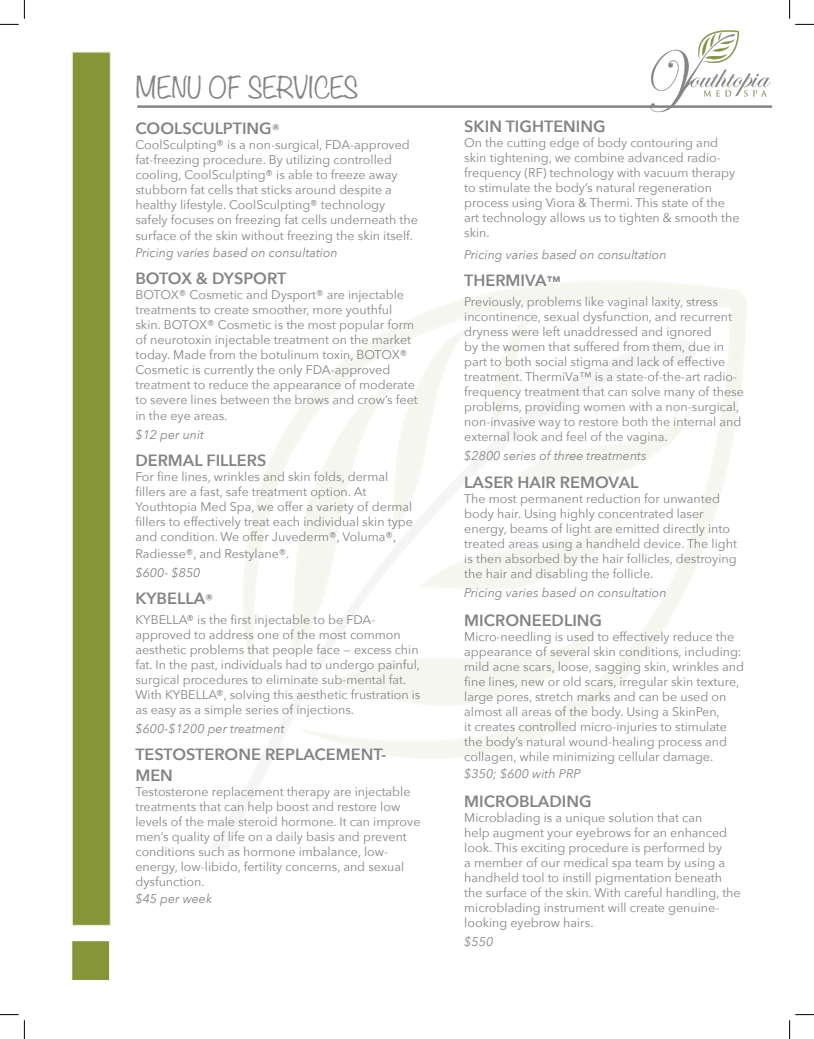
<style>
.page{position:relative;width:814px;height:1039px;background:#fff}
.page>*{position:absolute;margin:0;border:0;box-sizing:border-box;transform-origin:0 0}
.t1{font:300 26.25px "Noteworthy";color:#838485}
.t2{font:600 16.25px/21px "Avenir Next";color:#838485}
.t3{font:12.5px/15px "Avenir Next";color:#838485}
.t4{font:italic 12.5px "Avenir Next";color:#838485}
.s1{font-size:13.75px}
</style>
<div class="page">
<img style="left:650px;top:30px;width:123px;height:83px">
<div style="left:72px;top:51px;width:39px;height:875px;background:#869538;border:1px solid #e7eada"></div>
<div style="left:71px;top:940px;width:39px;height:41px;background:#869538;border:1px solid #fff"></div>
<hr style="left:137px;top:105px;width:635px;height:3px;background:#838485">
<svg style="left:0;top:0;width:25px;height:25px"></svg>
<svg style="left:0;top:1014px;width:25px;height:25px"></svg>
<svg style="left:789px;top:0;width:25px;height:25px"></svg>
<svg style="left:789px;top:1014px;width:25px;height:25px"></svg>
<p class="t1" style="left:135px;top:64px;width:224px">MENU OF SERVICES</p>
<p class="t2" style="left:135px;top:117px;width:146px">COOLSCULPTING<span class="s1">®</span></p>
<p class="t3" style="left:135px;top:136px;width:284px">CoolSculpting® is a non-surgical, FDA-approved fat-freezing procedure. By utilizing controlled cooling, CoolSculpting® is able to freeze away stubborn fat cells that sticks around despite a healthy lifestyle. CoolSculpting® technology safely focuses on freezing fat cells underneath the</p>
<p class="t3" style="left:135px;top:228px;width:279px">surface of the skin without freezing the skin itself.</p>
<p class="t4" style="left:135px;top:242px;width:204px">Pricing varies based on consultation</p>
<p class="t2" style="left:135px;top:267px;width:152px">BOTOX &amp; DYSPORT</p>
<p class="t3" style="left:135px;top:286px;width:284px">BOTOX® Cosmetic and Dysport® are injectable treatments to create smoother, more youthful skin. BOTOX® Cosmetic is the most popular form of neurotoxin injectable treatment on the market today. Made from the botulinum toxin, BOTOX® Cosmetic is currently the only FDA-approved treatment to reduce the appearance of moderate to severe lines between the brows and crow’s feet</p>
<p class="t3" style="left:135px;top:408px;width:94px">in the eye areas.</p>
<p class="t4" style="left:135px;top:424px;width:70px">$12 per unit</p>
<p class="t2" style="left:135px;top:450px;width:132px">DERMAL FILLERS</p>
<p class="t3" style="left:135px;top:469px;width:279px">For fine lines, wrinkles and skin folds, dermal fillers are a fast, safe treatment option. At Youthtopia Med Spa, we offer a variety of dermal fillers to effectively treat each individual skin type and condition. We offer Juvederm®, Voluma®,</p>
<p class="t3" style="left:135px;top:545px;width:156px">Radiesse®, and Restylane®.</p>
<p class="t4" style="left:135px;top:562px;width:67px">$600- $850</p>
<p class="t2" style="left:135px;top:587px;width:79px">KYBELLA<span class="s1">®</span></p>
<p class="t3" style="left:135px;top:611px;width:287px">KYBELLA® is the first injectable to be FDA&shy;approved to address one of the most common aesthetic problems that people face — excess chin fat. In the past, individuals had to undergo painful, surgical procedures to eliminate sub-mental fat.<br>With KYBELLA®, solving this aesthetic frustration is as easy as a simple series of injections.</p>
<p class="t4" style="left:135px;top:718px;width:151px">$600-$1200 per treatment</p>
<p class="t2" style="left:135px;top:743px;width:252px">TESTOSTERONE REPLACEMENT-<br>MEN</p>
<p class="t3" style="left:135px;top:783px;width:286px">Testosterone replacement therapy are injectable treatments that can help boost and restore low levels of the male steroid hormone. It can improve men’s quality of life on a daily basis and prevent conditions such as hormone imbalance, low&shy;energy, low-libido, fertility concerns, and sexual dysfunction.</p>
<p class="t4" style="left:135px;top:888px;width:78px">$45 per week</p>
<p class="t2" style="left:464px;top:115px;width:143px">SKIN TIGHTENING</p>
<p class="t3" style="left:464px;top:134px;width:277px">On the cutting edge of body contouring and skin tightening, we combine advanced radio&shy;frequency (RF) technology with vacuum therapy to stimulate the body’s natural regeneration process using Viora &amp; Thermi. This state of the art technology allows us to tighten &amp; smooth the skin.</p>
<p class="t4" style="left:464px;top:244px;width:204px">Pricing varies based on consultation</p>
<p class="t2" style="left:464px;top:269px;width:98px">THERMIVA<span class="s1">™</span></p>
<p class="t3" style="left:464px;top:293px;width:281px">Previously, problems like vaginal laxity, stress incontinence, sexual dysfunction, and recurrent dryness were left unaddressed and ignored<br>by the women that suffered from them, due in part to both social stigma and lack of effective treatment. ThermiVa™ is a state-of-the-art radio&shy;frequency treatment that can solve many of these problems, providing women with a non-surgical, non-invasive way to restore both the internal and external look and feel of the vagina.</p>
<p class="t4" style="left:464px;top:445px;width:184px">$2800 series of three treatments</p>
<p class="t2" style="left:464px;top:472px;width:176px">LASER HAIR REMOVAL</p>
<p class="t3" style="left:464px;top:491px;width:274px">The most permanent reduction for unwanted body hair. Using highly concentrated laser energy, beams of light are emitted directly into treated areas using a handheld device. The light is then absorbed by the hair follicles, destroying the hair and disabling the follicle.</p>
<p class="t4" style="left:464px;top:582px;width:204px">Pricing varies based on consultation</p>
<p class="t2" style="left:464px;top:609px;width:139px">MICRONEEDLING</p>
<p class="t3" style="left:464px;top:628px;width:281px">Micro-needling is used to effectively reduce the appearance of several skin conditions, including: mild acne scars, loose, sagging skin, wrinkles and fine lines, new or old scars, irregular skin texture, large pores, stretch marks and can be used on almost all areas of the body. Using a SkinPen,<br>it creates controlled micro-injuries to stimulate the body’s natural wound-healing process and collagen, while minimizing cellular damage.</p>
<p class="t4" style="left:464px;top:763px;width:118px">$350; $600 with PRP</p>
<p class="t2" style="left:464px;top:790px;width:129px">MICROBLADING</p>
<p class="t3" style="left:464px;top:809px;width:278px">Microblading is a unique solution that can<br>help augment your eyebrows for an enhanced look. This exciting procedure is performed by<br>a member of our medical spa team by using a handheld tool to instill pigmentation beneath the surface of the skin. With careful handling, the microblading instrument will create genuine&shy;looking eyebrow hairs.</p>
<p class="t4" style="left:464px;top:931px;width:30px">$550</p>
</div>
